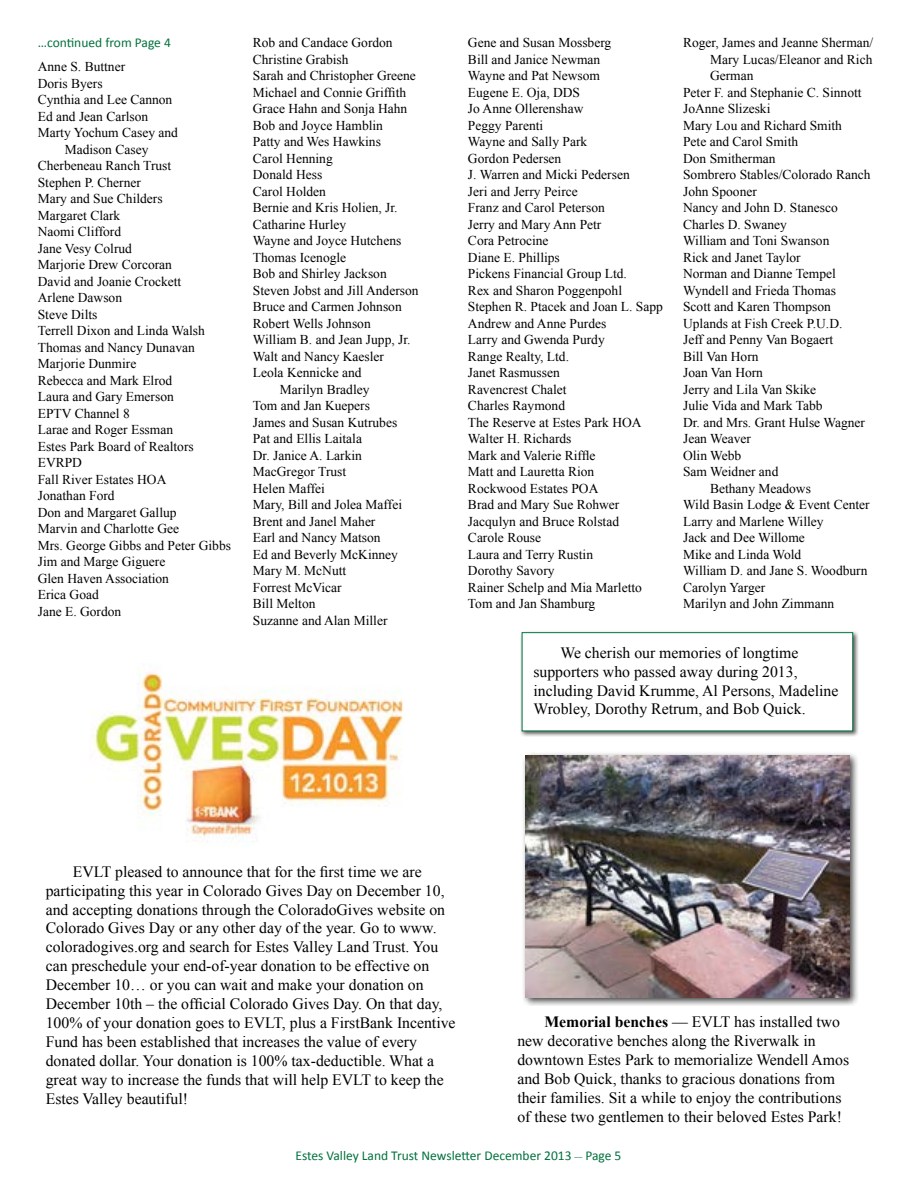
<style>
.page{position:relative;width:918px;height:1188px;background:#fff}
.page>*{position:absolute;margin:0;border:0;box-sizing:border-box;transform-origin:0 0}
.t1{font:15.75px/18.9px "Times New Roman";color:#000}
.t2{font:13.5px/16.5px "Times New Roman";color:#000}
.t3{font:13.5px "Calibri";color:#00713d}
.s1{font-weight:700}
</style>
<div class="page">
<img style="left:93px;top:670px;width:311px;height:172px">
<div style="left:521px;top:751px;width:338px;height:255px;background:#000;opacity:.75"></div>
<img style="left:525px;top:755px;width:324px;height:242px">
<div style="left:520px;top:630px;width:339px;height:107px;background:#000;opacity:.65"></div>
<div style="left:522px;top:632px;width:331px;height:99px;background:#fff;border:1px solid #027642"></div>
<p class="t3" style="left:38px;top:34px;width:135px">…continued from Page 4</p>
<p class="t2" style="left:38px;top:58px;width:89px">Anne S. Buttner</p>
<p class="t2" style="left:38px;top:75px;width:66px">Doris Byers</p>
<p class="t2" style="left:38px;top:91px;width:136px">Cynthia and Lee Cannon</p>
<p class="t2" style="left:38px;top:108px;width:112px">Ed and Jean Carlson</p>
<p class="t2" style="left:38px;top:124px;width:142px">Marty Yochum Casey and</p>
<p class="t2" style="left:65px;top:141px;width:85px">Madison Casey</p>
<p class="t2" style="left:38px;top:157px;width:135px">Cherbeneau Ranch Trust</p>
<p class="t2" style="left:38px;top:174px;width:105px">Stephen P. Cherner</p>
<p class="t2" style="left:38px;top:190px;width:126px">Mary and Sue Childers</p>
<p class="t2" style="left:38px;top:207px;width:84px">Margaret Clark</p>
<p class="t2" style="left:38px;top:223px;width:85px">Naomi Clifford</p>
<p class="t2" style="left:38px;top:240px;width:96px">Jane Vesy Colrud</p>
<p class="t2" style="left:38px;top:256px;width:136px">Marjorie Drew Corcoran</p>
<p class="t2" style="left:38px;top:273px;width:145px">David and Joanie Crockett</p>
<p class="t2" style="left:38px;top:289px;width:86px">Arlene Dawson</p>
<p class="t2" style="left:38px;top:306px;width:61px">Steve Dilts</p>
<p class="t2" style="left:38px;top:322px;width:169px">Terrell Dixon and Linda Walsh</p>
<p class="t2" style="left:38px;top:339px;width:159px">Thomas and Nancy Dunavan</p>
<p class="t2" style="left:38px;top:355px;width:100px">Marjorie Dunmire</p>
<p class="t2" style="left:38px;top:372px;width:136px">Rebecca and Mark Elrod</p>
<p class="t2" style="left:38px;top:388px;width:138px">Laura and Gary Emerson</p>
<p class="t2" style="left:38px;top:405px;width:94px">EPTV Channel 8</p>
<p class="t2" style="left:38px;top:421px;width:137px">Larae and Roger Essman</p>
<p class="t2" style="left:38px;top:438px;width:157px">Estes Park Board of Realtors</p>
<p class="t2" style="left:38px;top:454px;width:46px">EVRPD</p>
<p class="t2" style="left:38px;top:471px;width:130px">Fall River Estates HOA</p>
<p class="t2" style="left:38px;top:487px;width:78px">Jonathan Ford</p>
<p class="t2" style="left:38px;top:504px;width:140px">Don and Margaret Gallup</p>
<p class="t2" style="left:38px;top:520px;width:143px">Marvin and Charlotte Gee</p>
<p class="t2" style="left:38px;top:537px;width:195px">Mrs. George Gibbs and Peter Gibbs</p>
<p class="t2" style="left:38px;top:553px;width:129px">Jim and Marge Giguere</p>
<p class="t2" style="left:38px;top:570px;width:133px">Glen Haven Association</p>
<p class="t2" style="left:38px;top:586px;width:63px">Erica Goad</p>
<p class="t2" style="left:38px;top:603px;width:85px">Jane E. Gordon</p>
<p class="t2" style="left:253px;top:35px;width:141px">Rob and Candace Gordon</p>
<p class="t2" style="left:253px;top:51px;width:97px">Christine Grabish</p>
<p class="t2" style="left:253px;top:68px;width:165px">Sarah and Christopher Greene</p>
<p class="t2" style="left:253px;top:84px;width:155px">Michael and Connie Griffith</p>
<p class="t2" style="left:253px;top:100px;width:156px">Grace Hahn and Sonja Hahn</p>
<p class="t2" style="left:253px;top:117px;width:132px">Bob and Joyce Hamblin</p>
<p class="t2" style="left:253px;top:133px;width:130px">Patty and Wes Hawkins</p>
<p class="t2" style="left:253px;top:150px;width:81px">Carol Henning</p>
<p class="t2" style="left:253px;top:166px;width:71px">Donald Hess</p>
<p class="t2" style="left:253px;top:183px;width:75px">Carol Holden</p>
<p class="t2" style="left:253px;top:199px;width:146px">Bernie and Kris Holien, Jr.</p>
<p class="t2" style="left:253px;top:216px;width:95px">Catharine Hurley</p>
<p class="t2" style="left:253px;top:232px;width:150px">Wayne and Joyce Hutchens</p>
<p class="t2" style="left:253px;top:249px;width:95px">Thomas Icenogle</p>
<p class="t2" style="left:253px;top:265px;width:135px">Bob and Shirley Jackson</p>
<p class="t2" style="left:253px;top:282px;width:167px">Steven Jobst and Jill Anderson</p>
<p class="t2" style="left:253px;top:298px;width:150px">Bruce and Carmen Johnson</p>
<p class="t2" style="left:253px;top:315px;width:119px">Robert Wells Johnson</p>
<p class="t2" style="left:253px;top:331px;width:159px">William B. and Jean Jupp, Jr.</p>
<p class="t2" style="left:253px;top:348px;width:133px">Walt and Nancy Kaesler</p>
<p class="t2" style="left:253px;top:364px;width:110px">Leola Kennicke and</p>
<p class="t2" style="left:280px;top:381px;width:91px">Marilyn Bradley</p>
<p class="t2" style="left:253px;top:397px;width:119px">Tom and Jan Kuepers</p>
<p class="t2" style="left:253px;top:414px;width:146px">James and Susan Kutrubes</p>
<p class="t2" style="left:253px;top:430px;width:111px">Pat and Ellis Laitala</p>
<p class="t2" style="left:253px;top:447px;width:111px">Dr. Janice A. Larkin</p>
<p class="t2" style="left:253px;top:463px;width:95px">MacGregor Trust</p>
<p class="t2" style="left:253px;top:480px;width:74px">Helen Maffei</p>
<p class="t2" style="left:253px;top:496px;width:151px">Mary, Bill and Jolea Maffei</p>
<p class="t2" style="left:253px;top:513px;width:124px">Brent and Janel Maher</p>
<p class="t2" style="left:253px;top:529px;width:129px">Earl and Nancy Matson</p>
<p class="t2" style="left:253px;top:546px;width:147px">Ed and Beverly McKinney</p>
<p class="t2" style="left:253px;top:562px;width:95px">Mary M. McNutt</p>
<p class="t2" style="left:253px;top:579px;width:90px">Forrest McVicar</p>
<p class="t2" style="left:253px;top:595px;width:64px">Bill Melton</p>
<p class="t2" style="left:253px;top:612px;width:136px">Suzanne and Alan Miller</p>
<p class="t2" style="left:468px;top:34px;width:196px">Gene and Susan Mossberg<br>Bill and Janice Newman<br>Wayne and Pat Newsom<br>Eugene E. Oja, DDS<br>Jo Anne Ollerenshaw<br>Peggy Parenti<br>Wayne and Sally Park<br>Gordon Pedersen<br>J. Warren and Micki Pedersen<br>Jeri and Jerry Peirce<br>Franz and Carol Peterson<br>Jerry and Mary Ann Petr<br>Cora Petrocine<br>Diane E. Phillips<br>Pickens Financial Group Ltd.<br>Rex and Sharon Poggenpohl<br>Stephen R. Ptacek and Joan L. Sapp<br>Andrew and Anne Purdes<br>Larry and Gwenda Purdy<br>Range Realty, Ltd.<br>Janet Rasmussen<br>Ravencrest Chalet<br>Charles Raymond<br>The Reserve at Estes Park HOA<br>Walter H. Richards<br>Mark and Valerie Riffle<br>Matt and Lauretta Rion<br>Rockwood Estates POA<br>Brad and Mary Sue Rohwer<br>Jacqulyn and Bruce Rolstad<br>Carole Rouse<br>Laura and Terry Rustin<br>Dorothy Savory<br>Rainer Schelp and Mia Marletto<br>Tom and Jan Shamburg</p>
<p class="t2" style="left:683px;top:34px;width:192px">Roger, James and Jeanne Sherman/</p>
<p class="t2" style="left:710px;top:51px;width:164px">Mary Lucas/Eleanor and Rich</p>
<p class="t2" style="left:710px;top:67px;width:45px">German</p>
<p class="t2" style="left:683px;top:84px;width:180px">Peter F. and Stephanie C. Sinnott</p>
<p class="t2" style="left:683px;top:100px;width:89px">JoAnne Slizeski</p>
<p class="t2" style="left:683px;top:117px;width:160px">Mary Lou and Richard Smith</p>
<p class="t2" style="left:683px;top:133px;width:117px">Pete and Carol Smith</p>
<p class="t2" style="left:683px;top:150px;width:94px">Don Smitherman</p>
<p class="t2" style="left:683px;top:166px;width:189px">Sombrero Stables/Colorado Ranch</p>
<p class="t2" style="left:683px;top:183px;width:75px">John Spooner</p>
<p class="t2" style="left:683px;top:199px;width:156px">Nancy and John D. Stanesco</p>
<p class="t2" style="left:683px;top:216px;width:105px">Charles D. Swaney</p>
<p class="t2" style="left:683px;top:232px;width:148px">William and Toni Swanson</p>
<p class="t2" style="left:683px;top:249px;width:119px">Rick and Janet Taylor</p>
<p class="t2" style="left:683px;top:265px;width:154px">Norman and Dianne Tempel</p>
<p class="t2" style="left:683px;top:282px;width:155px">Wyndell and Frieda Thomas</p>
<p class="t2" style="left:683px;top:298px;width:149px">Scott and Karen Thompson</p>
<p class="t2" style="left:683px;top:315px;width:161px">Uplands at Fish Creek P.U.D.</p>
<p class="t2" style="left:683px;top:331px;width:152px">Jeff and Penny Van Bogaert</p>
<p class="t2" style="left:683px;top:348px;width:77px">Bill Van Horn</p>
<p class="t2" style="left:683px;top:364px;width:81px">Joan Van Horn</p>
<p class="t2" style="left:683px;top:381px;width:135px">Jerry and Lila Van Skike</p>
<p class="t2" style="left:683px;top:397px;width:141px">Julie Vida and Mark Tabb</p>
<p class="t2" style="left:683px;top:414px;width:184px">Dr. and Mrs. Grant Hulse Wagner</p>
<p class="t2" style="left:683px;top:430px;width:70px">Jean Weaver</p>
<p class="t2" style="left:683px;top:447px;width:60px">Olin Webb</p>
<p class="t2" style="left:683px;top:463px;width:97px">Sam Weidner and</p>
<p class="t2" style="left:710px;top:480px;width:102px">Bethany Meadows</p>
<p class="t2" style="left:683px;top:496px;width:188px">Wild Basin Lodge &amp; Event Center</p>
<p class="t2" style="left:683px;top:513px;width:142px">Larry and Marlene Willey</p>
<p class="t2" style="left:683px;top:529px;width:123px">Jack and Dee Willome</p>
<p class="t2" style="left:683px;top:546px;width:120px">Mike and Linda Wold</p>
<p class="t2" style="left:683px;top:562px;width:186px">William D. and Jane S. Woodburn</p>
<p class="t2" style="left:683px;top:579px;width:84px">Carolyn Yarger</p>
<p class="t2" style="left:683px;top:595px;width:153px">Marilyn and John Zimmann</p>
<p class="t1" style="left:533px;top:643px;width:306px;text-indent:27px">We cherish our memories of longtime supporters who passed away during 2013, including David Krumme, Al Persons, Madeline Wrobley, Dorothy Retrum, and Bob Quick.</p>
<p class="t1" style="left:46px;top:862px;width:411px;text-indent:27px">EVLT pleased to announce that for the first time we are participating this year in Colorado Gives Day on December 10, and accepting donations through the ColoradoGives website on Colorado Gives Day or any other day of the year. Go to www. coloradogives.org and search for Estes Valley Land Trust. You can preschedule your end-of-year donation to be effective on December 10… or you can wait and make your donation on December 10th – the official Colorado Gives Day. On that day, 100% of your donation goes to EVLT, plus a FirstBank Incentive Fund has been established that increases the value of every donated dollar. Your donation is 100% tax-deductible. What a great way to increase the funds that will help EVLT to keep the Estes Valley beautiful!</p>
<p class="t1" style="left:517px;top:1012px;width:333px;text-indent:27px"><span class="s1">Memorial benches</span> — EVLT has installed two new decorative benches along the Riverwalk in downtown Estes Park to memorialize Wendell Amos and Bob Quick, thanks to gracious donations from their families. Sit a while to enjoy the contributions of these two gentlemen to their beloved Estes Park!</p>
<p class="t3" style="left:295px;top:1147px;width:328px">Estes Valley Land Trust Newsletter December 2013 <sup>__</sup> Page 5</p>
</div>
